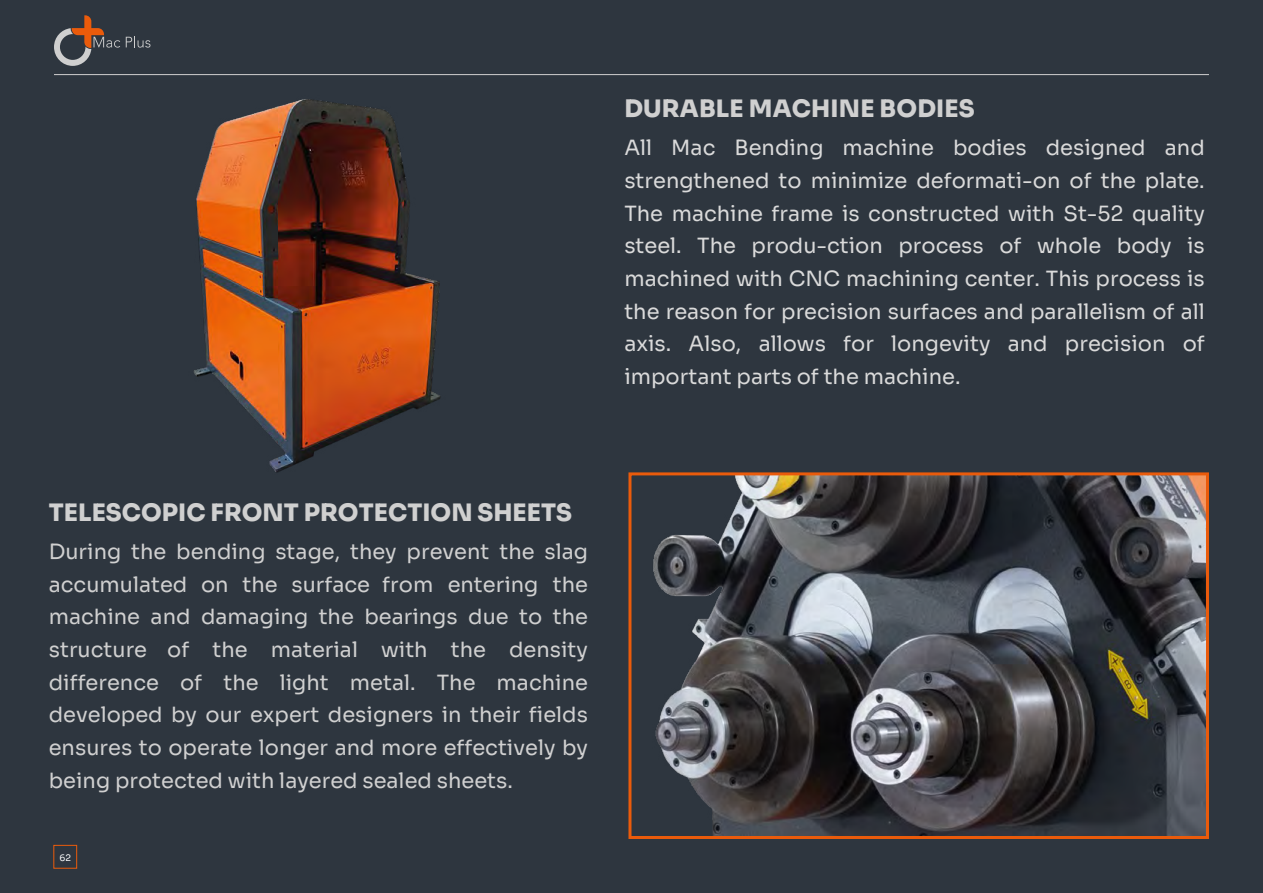
<style>
.page{position:relative;width:1263px;height:893px;background:#2e363f}
.page>*{position:absolute;margin:0;border:0;box-sizing:border-box;transform-origin:0 0}
.t1{font:800 24px "Sora";color:#d0d0d0}
.t2{font:21px/32.7px "Sora";color:#dadada;text-align:justify}
.t3{font:21px/32.7px "Sora";color:#d0d0d0;text-align:justify}
.t4{font:9px "Sora";color:#fff}
</style>
<div class="page">
<hr style="left:54px;top:74px;width:1155px;height:1px;background:#d0d0d0">
<div style="left:53px;top:845px;width:24px;height:24px;border:1px solid #ea5b0b"></div>
<svg style="left:54px;top:15px;width:66px;height:51px"></svg>
<svg style="left:126px;top:36px;width:24px;height:12px"></svg>
<img style="left:194px;top:99px;width:247px;height:374px">
<img style="left:653px;top:476px;width:552px;height:359px">
<div style="left:628px;top:472px;width:581px;height:367px;border:3px solid #ea5b0b"></div>
<p class="t1" style="left:624px;top:89px;width:352px">DURABLE MACHINE BODIES</p>
<p class="t2" style="left:624px;top:130px;width:582px">All Mac Bending machine bodies designed and strengthened to minimize deformati-on of the plate.<br>The machine frame is constructed with St-52 quality steel. The produ-ction process of whole body is machined with CNC machining center. This process is the reason for precision surfaces and parallelism of all axis. Also, allows for longevity and precision of important parts of the machine.</p>
<p class="t1" style="left:49px;top:492px;width:525px">TELESCOPIC FRONT PROTECTION SHEETS</p>
<p class="t3" style="left:49px;top:533px;width:541px">During the bending stage, they prevent the slag accumulated on the surface from entering the machine and damaging the bearings due to the structure of the material with the density difference of the light metal. The machine developed by our expert designers in their fields ensures to operate longer and more effectively by being protected with layered sealed sheets.</p>
<p class="t4" style="left:59px;top:850px;width:13px">62</p>
</div>
